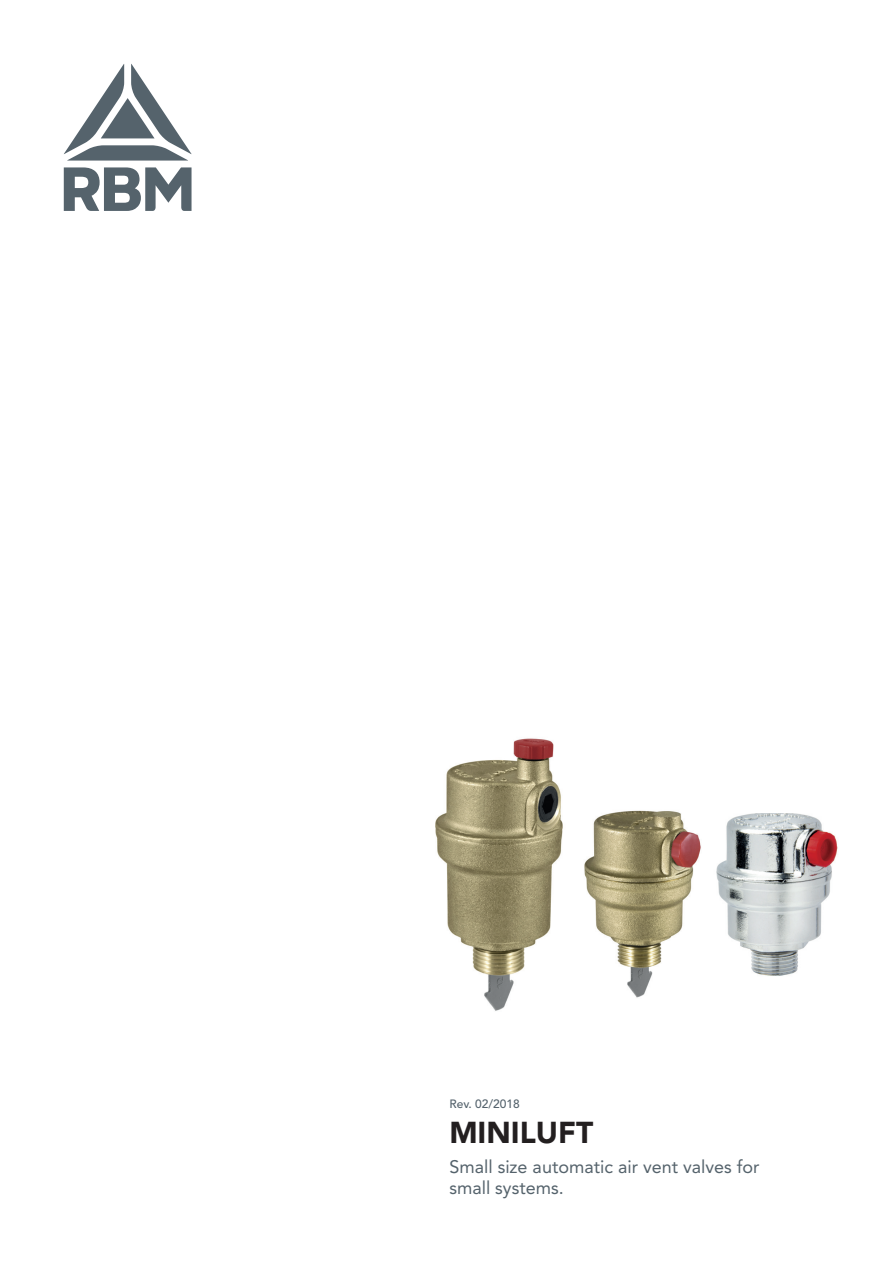
<style>
.page{position:relative;width:893px;height:1263px;background:#fff}
.page>*{position:absolute;margin:0;border:0;box-sizing:border-box;transform-origin:0 0}
.t1{font:900 30px "Avenir LT Pro";color:#231f20}
.t2{font:18px/21px "Avenir LT Pro";color:#55636c}
.t3{font:500 12px "Avenir LT Pro";color:#54626c}
</style>
<div class="page">
<img style="left:435px;top:738px;width:128px;height:273px">
<img style="left:584px;top:810px;width:117px;height:188px">
<img style="left:716px;top:813px;width:122px;height:163px">
<svg style="left:64px;top:64px;width:128px;height:97px"></svg>
<svg style="left:64px;top:167px;width:128px;height:44px"></svg>
<p class="t3" style="left:449px;top:1096px;width:72px">Rev. 02/2018</p>
<h1 class="t1" style="left:449px;top:1114px;width:145px">MINILUFT</h1>
<p class="t2" style="left:449px;top:1156px;width:312px">Small size automatic air vent valves for small systems.</p>
</div>
